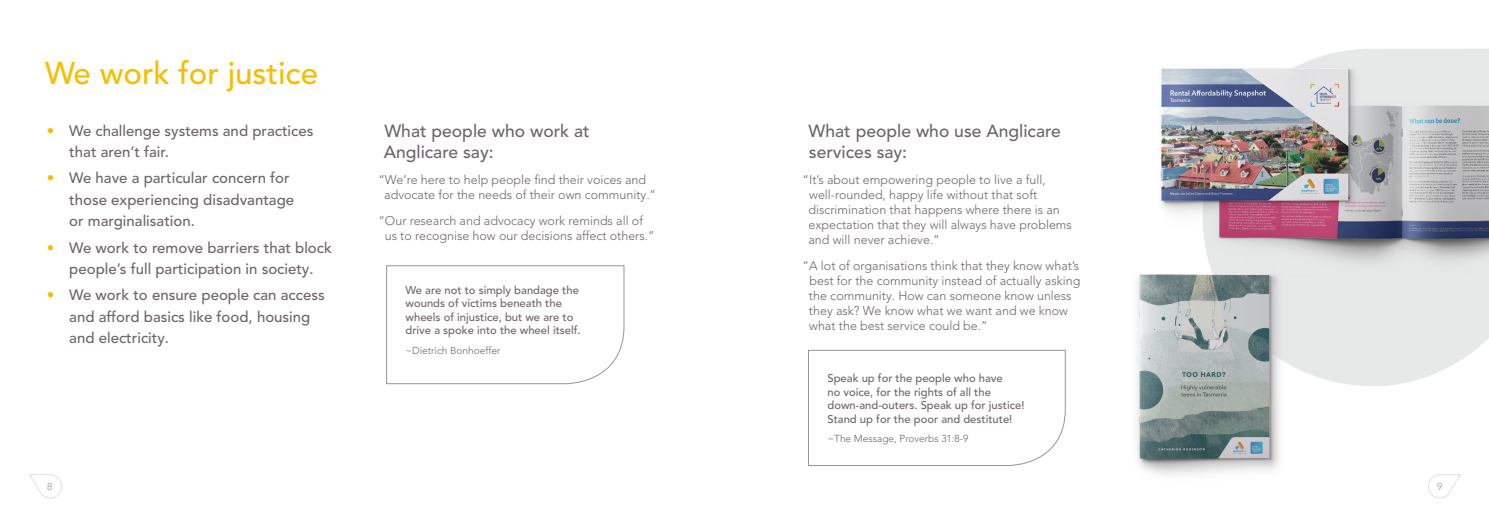
<style>
.page{position:relative;width:1489px;height:525px;background:#fff}
.page>*{position:absolute;margin:0;border:0;box-sizing:border-box;transform-origin:0 0}
.t1{font:500 31.25px "Avenir LT Pro";color:#f7be00}
.t2{font:500 17.5px/21px "Avenir LT Pro";color:#6d656b}
.t3{font:500 15px/21.2px "Avenir LT Pro";color:#6d656b}
.t4{font:300 12.5px/15px "Avenir LT Pro";color:#6d656b}
.t5{font:500 11.25px/13.5px "Avenir LT Pro";color:#6d656b}
.t6{font:300 10.12px "Avenir LT Pro";color:#6d656b}
.t7{font:300 10px "Avenir LT Pro";color:#92979a}
.s1{color:#f7be00}
</style>
<div class="page">
<svg style="left:386px;top:265px;width:238px;height:119px"></svg>
<svg style="left:808px;top:350px;width:257px;height:115px"></svg>
<img style="left:1065px;top:349px;width:410px;height:150px">
<img style="left:1116px;top:49px;width:372px;height:301px">
<svg style="left:29px;top:474px;width:33px;height:24px"></svg>
<svg style="left:1427px;top:473px;width:34px;height:25px"></svg>
<h1 class="t1" style="left:45px;top:54px;width:274px">We work for justice</h1>
<p class="t3" style="left:69px;top:120px;width:246px;text-indent:-22px"><span class="s1">•</span> We challenge systems and practices that aren’t fair.</p>
<p class="t3" style="left:69px;top:168px;width:226px;text-indent:-22px"><span class="s1">•</span> We have a particular concern for those experiencing disadvantage or marginalisation.</p>
<p class="t3" style="left:47px;top:237px;width:286px;text-align:center"><span class="s1">•</span> We work to remove barriers that block people’s full participation in society.</p>
<p class="t3" style="left:69px;top:285px;width:257px;text-indent:-22px"><span class="s1">•</span> We work to ensure people can access and afford basics like food, housing and electricity.</p>
<h2 class="t2" style="left:383px;top:121px;width:207px">What people who work at<br>Anglicare say:</h2>
<p class="t4" style="left:384px;top:172px;width:273px;text-indent:-6px">“We’re here to help people find their voices and advocate for the needs of their own community.”</p>
<p class="t4" style="left:385px;top:213px;width:271px;text-indent:-6px">“Our research and advocacy work reminds all of us to recognise how our decisions affect others.”</p>
<p class="t5" style="left:405px;top:283px;width:177px">We are not to simply bandage the wounds of victims beneath the wheels of injustice, but we are to drive a spoke into the wheel itself.</p>
<p class="t6" style="left:405px;top:344px;width:96px">~Dietrich Bonhoeffer</p>
<h2 class="t2" style="left:808px;top:121px;width:254px">What people who use Anglicare services say:</h2>
<p class="t4" style="left:808px;top:172px;width:265px;text-indent:-6px">“It’s about empowering people to live a full, well‑rounded, happy life without that soft discrimination that happens where there is an expectation that they will always have problems and will never achieve.”</p>
<p class="t4" style="left:809px;top:258px;width:273px;text-indent:-6px">“A lot of organisations think that they know what’s best for the community instead of actually asking the community. How can someone know unless they ask? We know what we want and we know what the best service could be.”</p>
<p class="t5" style="left:827px;top:371px;width:198px">Speak up for the people who have<br>no voice, for the rights of all the down‑and‑outers. Speak up for justice!<br>Stand up for the poor and destitute!</p>
<p class="t6" style="left:827px;top:432px;width:142px">~The Message, Proverbs 31:8‑9</p>
<p class="t7" style="left:47px;top:480px;width:7px">8</p>
<p class="t7" style="left:1436px;top:480px;width:7px">9</p>
</div>
